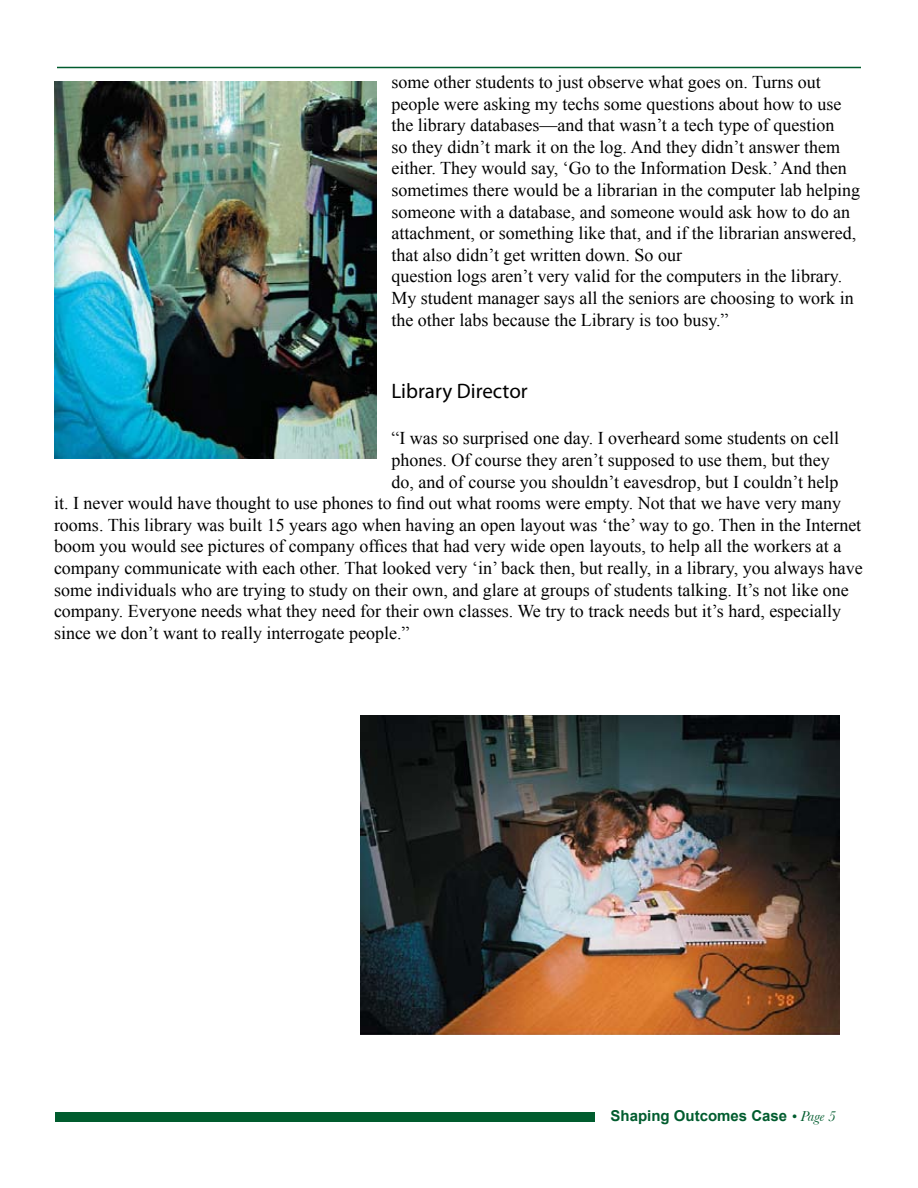
<style>
.page{position:relative;width:918px;height:1188px;background:#fff}
.page>*{position:absolute;margin:0;border:0;box-sizing:border-box;transform-origin:0 0}
.t1{font:21px "Myriad Pro";color:#000}
.t2{font:18px/21.6px "Times New Roman";color:#000}
.t3{font:700 15px "Arial";color:#005c2e}
.s1{font-family:"Baskerville";font-weight:400;font-style:italic}
</style>
<div class="page">
<hr style="left:57px;top:67px;width:804px;height:1px;background:#005c2e">
<div style="left:56px;top:1113px;width:540px;height:9px;background:#005c2e"></div>
<img style="left:54px;top:81px;width:322px;height:378px">
<img style="left:360px;top:716px;width:479px;height:319px">
<p class="t2" style="left:391px;top:71px;width:470px">some other students to just observe what goes on. Turns out people were asking my techs some questions about how to use the library databases—and that wasn’t a tech type of question<br>so they didn’t mark it on the log. And they didn’t answer them either. They would say, ‘Go to the Information Desk.’ And then sometimes there would be a librarian in the computer lab helping someone with a database, and someone would ask how to do an attachment, or something like that, and if the librarian answered, that also didn’t get written down. So our</p>
<p class="t2" style="left:391px;top:265px;width:464px">question logs aren’t very valid for the computers in the library.<br>My student manager says all the seniors are choosing to work in the other labs because the Library is too busy.”</p>
<p class="t1" style="left:391px;top:378px;width:138px">Library Director</p>
<p class="t2" style="left:391px;top:427px;width:449px">“I was so surprised one day. I overheard some students on cell</p>
<p class="t2" style="left:391px;top:449px;width:440px">phones. Of course they aren’t supposed to use them, but they</p>
<p class="t2" style="left:391px;top:471px;width:449px">do, and of course you shouldn’t eavesdrop, but I couldn’t help</p>
<p class="t2" style="left:54px;top:492px;width:789px">it. I never would have thought to use phones to find out what rooms were empty. Not that we have very many</p>
<p class="t2" style="left:54px;top:514px;width:809px">rooms. This library was built 15 years ago when having an open layout was ‘the’ way to go. Then in the Internet</p>
<p class="t2" style="left:54px;top:535px;width:789px">boom you would see pictures of company offices that had very wide open layouts, to help all the workers at a</p>
<p class="t2" style="left:54px;top:557px;width:810px">company communicate with each other. That looked very ‘in’ back then, but really, in a library, you always have</p>
<p class="t2" style="left:54px;top:579px;width:796px">some individuals who are trying to study on their own, and glare at groups of students talking. It’s not like one</p>
<p class="t2" style="left:54px;top:600px;width:789px">company. Everyone needs what they need for their own classes. We try to track needs but it’s hard, especially</p>
<p class="t2" style="left:54px;top:622px;width:357px">since we don’t want to really interrogate people.”</p>
<p class="t3" style="left:610px;top:1107px;width:227px">Shaping Outcomes Case <span class="s1">• Page 5</span></p>
</div>
